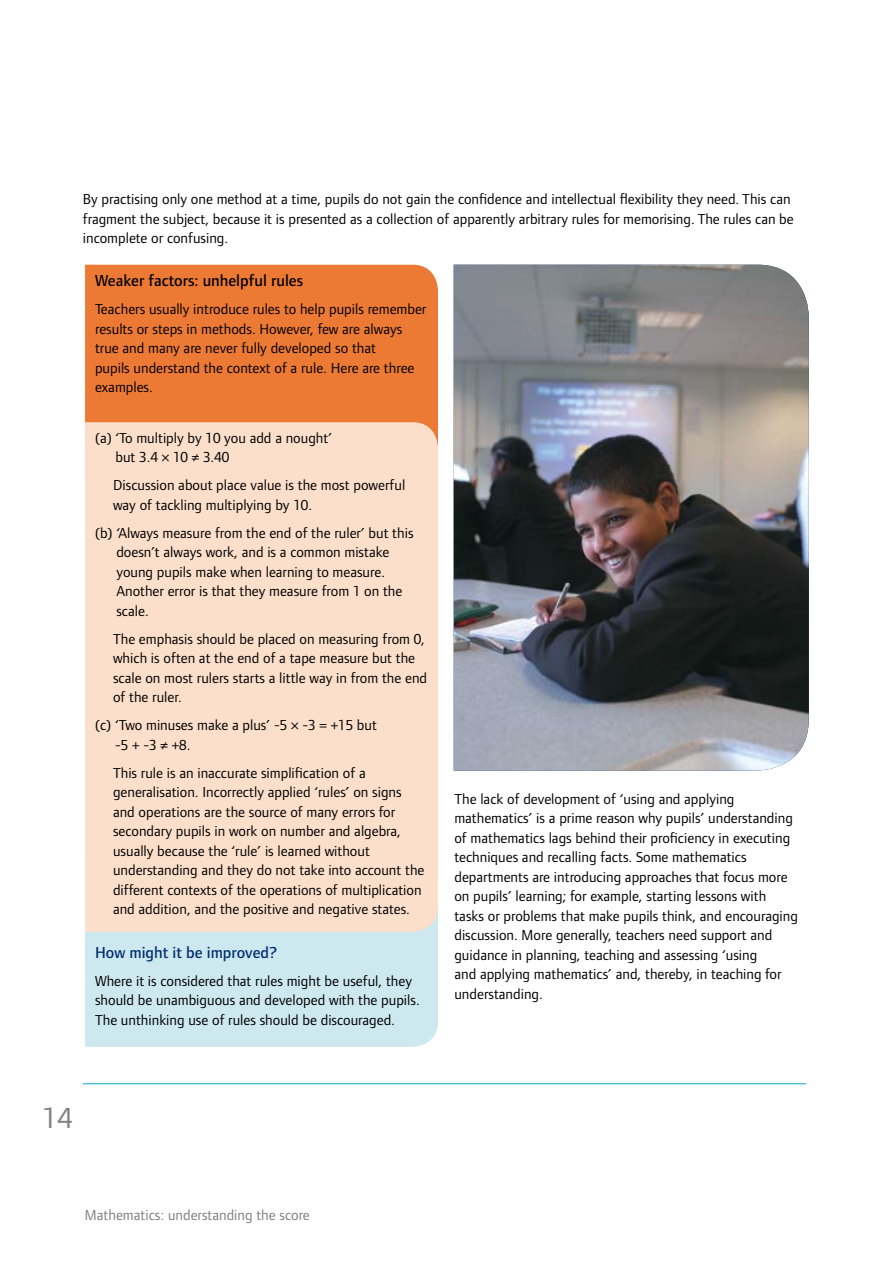
<style>
.page{position:relative;width:893px;height:1263px;background:#fff}
.page>*{position:absolute;margin:0;border:0;box-sizing:border-box;transform-origin:0 0}
.t1{font:30px "Foundry Form Sans";color:#807f83}
.t2{font:500 16.5px "Foundry Form Sans";color:#000}
.t3{font:500 16.5px "Foundry Form Sans";color:#002e6e}
.t4{font:15px/19.5px "Foundry Form Sans";color:#000}
.t5{font:15px "Foundry Form Sans";color:#807f83}
</style>
<div class="page">
<hr style="left:83px;top:1083px;width:723px;height:1px;background:#00aac8">
<div style="left:85px;top:265px;width:353px;height:157px;background:#ec7a34"></div>
<div style="left:85px;top:932px;width:353px;height:115px;background:#cde8ef"></div>
<div style="left:85px;top:422px;width:353px;height:510px;background:#fbdfcb"></div>
<img style="left:454px;top:265px;width:355px;height:505px">
<p class="t4" style="left:83px;top:189px;width:712px">By practising only one method at a time, pupils do not gain the confidence and intellectual flexibility they need. This can fragment the subject, because it is presented as a collection of apparently arbitrary rules for memorising. The rules can be incomplete or confusing.</p>
<p class="t2" style="left:95px;top:271px;width:210px">Weaker factors: unhelpful rules</p>
<p class="t4" style="left:95px;top:299px;width:333px">Teachers usually introduce rules to help pupils remember results or steps in methods. However, few are always true and many are never fully developed so that<br>pupils understand the context of a rule. Here are three examples.</p>
<p class="t4" style="left:115px;top:428px;width:218px;text-indent:-20px">(a) ‘To multiply by 10 you add a nought’ but 3.4 × 10 ≠ 3.40</p>
<p class="t4" style="left:113px;top:475px;width:294px">Discussion about place value is the most powerful way of tackling multiplying by 10.</p>
<p class="t4" style="left:116px;top:523px;width:299px;text-indent:-21px">(b) ‘Always measure from the end of the ruler’ but this doesn’t always work, and is a common mistake young pupils make when learning to measure.<br>Another error is that they measure from 1 on the scale.</p>
<p class="t4" style="left:113px;top:629px;width:316px">The emphasis should be placed on measuring from 0, which is often at the end of a tape measure but the scale on most rulers starts a little way in from the end of the ruler.</p>
<p class="t4" style="left:115px;top:715px;width:263px;text-indent:-20px">(c) ‘Two minuses make a plus’ -5 × -3 = +15 but -5 + -3 ≠ +8.</p>
<p class="t4" style="left:113px;top:763px;width:313px">This rule is an inaccurate simplification of a generalisation. Incorrectly applied ‘rules’ on signs and operations are the source of many errors for secondary pupils in work on number and algebra, usually because the ‘rule’ is learned without understanding and they do not take into account the different contexts of the operations of multiplication and addition, and the positive and negative states.</p>
<p class="t3" style="left:95px;top:943px;width:184px">How might it be improved?</p>
<p class="t4" style="left:95px;top:971px;width:326px">Where it is considered that rules might be useful, they should be unambiguous and developed with the pupils.<br>The unthinking use of rules should be discouraged.</p>
<p class="t4" style="left:454px;top:789px;width:345px">The lack of development of ‘using and applying mathematics’ is a prime reason why pupils’ understanding of mathematics lags behind their proficiency in executing techniques and recalling facts. Some mathematics departments are introducing approaches that focus more on pupils’ learning; for example, starting lessons with tasks or problems that make pupils think, and encouraging discussion. More generally, teachers need support and guidance in planning, teaching and assessing ‘using<br>and applying mathematics’ and, thereby, in teaching for understanding.</p>
<h1 class="t1" style="left:43px;top:1101px;width:31px">14</h1>
<p class="t5" style="left:85px;top:1207px;width:226px">Mathematics: understanding the score</p>
</div>
